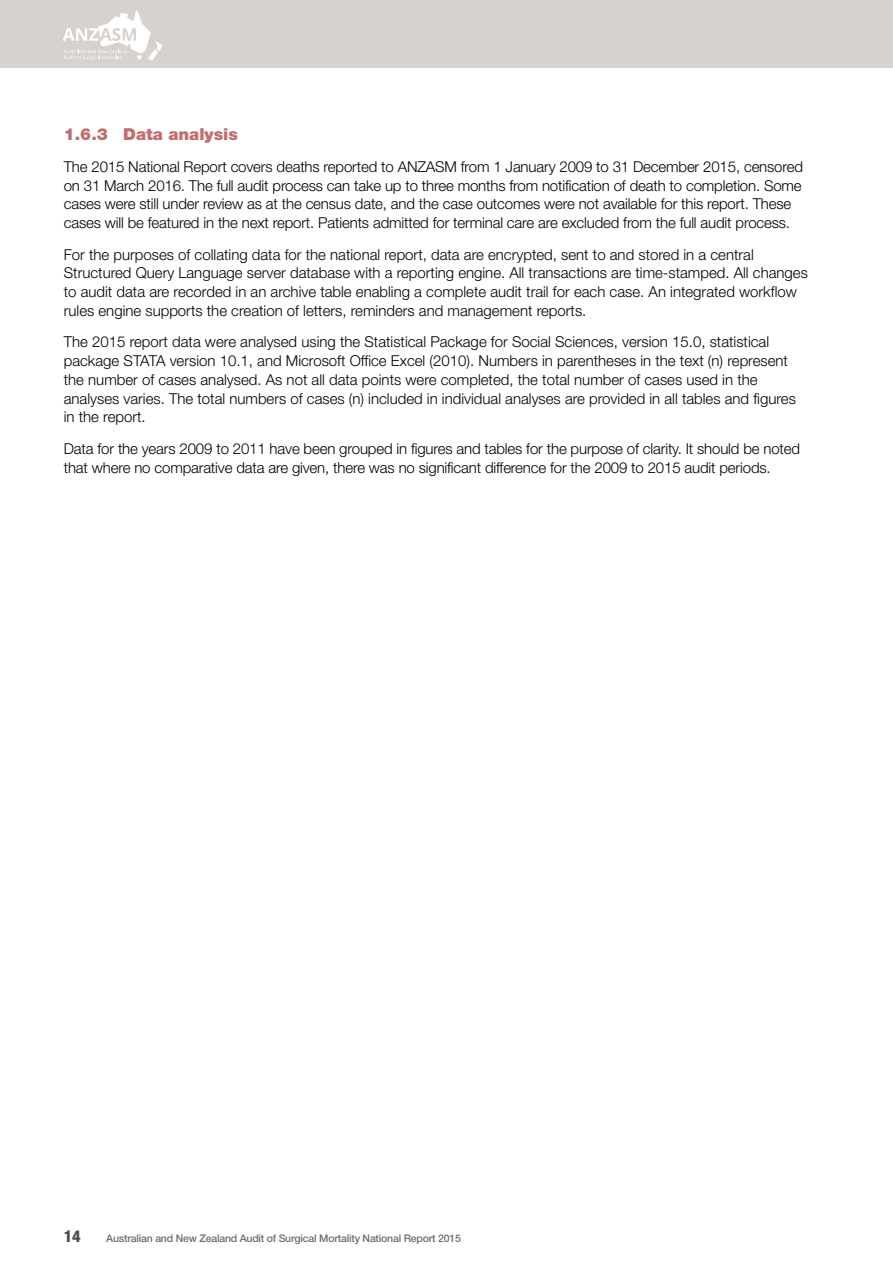
<style>
.page{position:relative;width:893px;height:1263px;background:#fff}
.page>*{position:absolute;margin:0;border:0;box-sizing:border-box;transform-origin:0 0}
.t1{font:900 16.5px "Helvetica Neue";color:#c36d6d}
.t2{font:800 condensed 16.5px "Helvetica Neue";color:#4d4d4f}
.t3{font:300 15px/18.8px "Helvetica Neue";color:#000}
.t4{font:500 10.5px "Helvetica Neue";letter-spacing:-.02em;color:#6d6e71}
</style>
<div class="page">
<div style="left:0;top:0;width:893px;height:68px;background:#d8d2ce"></div>
<svg style="left:64px;top:10px;width:98px;height:50px"></svg>
<p class="t1" style="left:64px;top:125px;width:176px">1.6.3 Data analysis</p>
<p class="t3" style="left:64px;top:157px;width:741px">The 2015 National Report covers deaths reported to ANZASM from 1 January 2009 to 31 December 2015, censored on 31 March 2016. The full audit process can take up to three months from notification of death to completion. Some cases were still under review as at the census date, and the case outcomes were not available for this report. These cases will be featured in the next report. Patients admitted for terminal care are excluded from the full audit process.</p>
<p class="t3" style="left:64px;top:244px;width:746px">For the purposes of collating data for the national report, data are encrypted, sent to and stored in a central Structured Query Language server database with a reporting engine. All transactions are time-stamped. All changes to audit data are recorded in an archive table enabling a complete audit trail for each case. An integrated workflow rules engine supports the creation of letters, reminders and management reports.</p>
<p class="t3" style="left:64px;top:332px;width:734px">The 2015 report data were analysed using the Statistical Package for Social Sciences, version 15.0, statistical package STATA version 10.1, and Microsoft Office Excel (2010). Numbers in parentheses in the text (n) represent the number of cases analysed. As not all data points were completed, the total number of cases used in the analyses varies. The total numbers of cases (n) included in individual analyses are provided in all tables and figures in the report.</p>
<p class="t3" style="left:64px;top:439px;width:738px">Data for the years 2009 to 2011 have been grouped in figures and tables for the purpose of clarity. It should be noted that where no comparative data are given, there was no significant difference for the 2009 to 2015 audit periods.</p>
<p class="t2" style="left:64px;top:1225px;width:18px">14</p>
<p class="t4" style="left:106px;top:1232px;width:356px">Australian and New Zealand Audit of Surgical Mortality National Report 2015</p>
</div>
